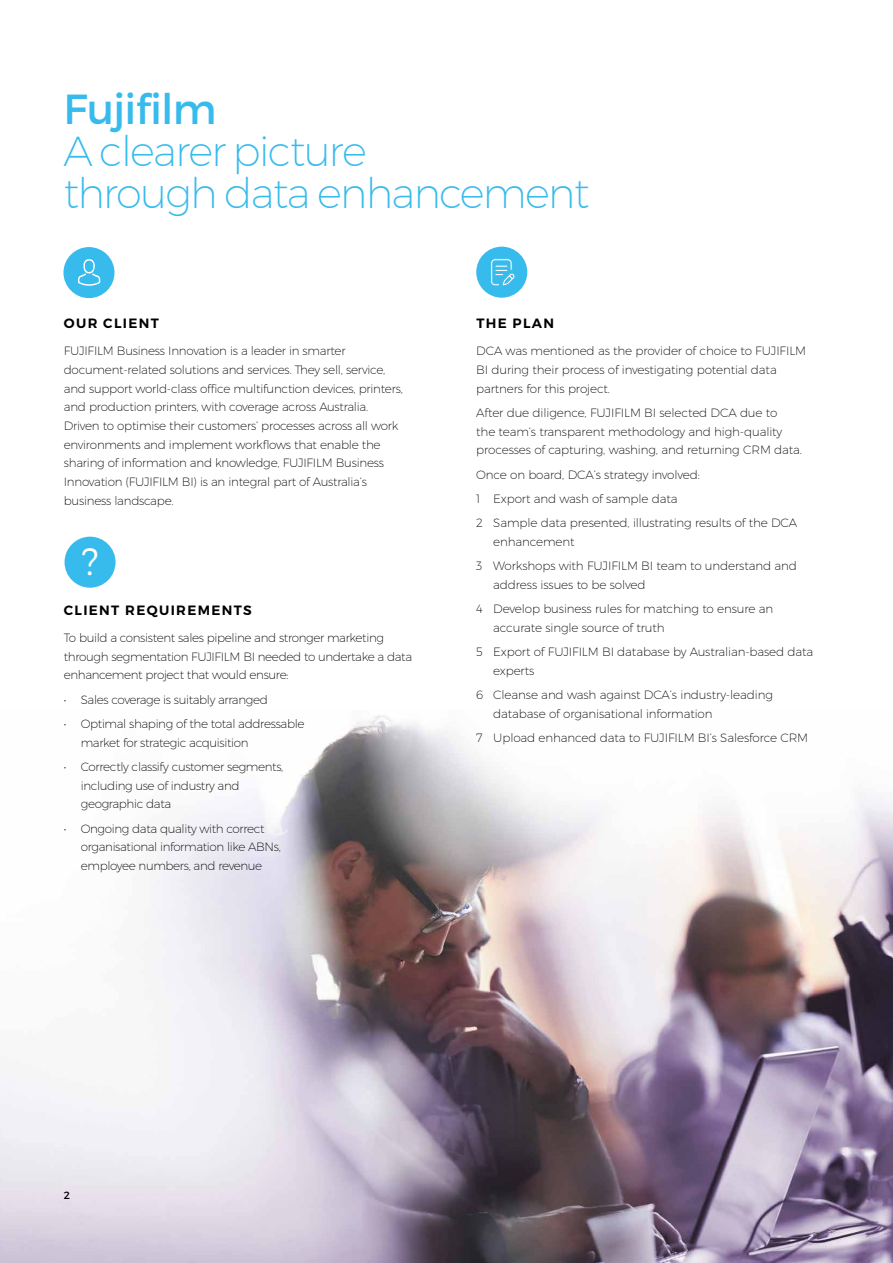
<style>
.page{position:relative;width:893px;height:1263px;background:#fff}
.page>*{position:absolute;margin:0;border:0;box-sizing:border-box;transform-origin:0 0}
.t1{font:200 42px/42px "Montserrat";letter-spacing:-.04em;color:#37bbec}
.t2{font:42px "Montserrat";letter-spacing:-.02em;color:#37bbec}
.t3{font:300 39px "Montserrat";color:#fff}
.t4{font:600 13.5px "Montserrat";letter-spacing:.1em;color:#000}
.t5{font:200 12px/18.8px "Montserrat";letter-spacing:-.02em;color:#000}
.t6{font:10.5px "Montserrat";color:#000}
</style>
<div class="page">
<img style="left:0;top:715px;width:893px;height:548px">
<div style="left:476px;top:247px;width:51px;height:51px;background:#37bbec;border-radius:50%"></div>
<svg style="left:490px;top:258px;width:25px;height:28px"></svg>
<div style="left:63px;top:247px;width:51px;height:51px;background:#37bbec;border-radius:50%"></div>
<svg style="left:78px;top:259px;width:22px;height:27px"></svg>
<div style="left:65px;top:537px;width:51px;height:51px;background:#37bbec;border-radius:50%"></div>
<h1 class="t2" style="left:63px;top:83px;width:155px">Fujifilm</h1>
<h1 class="t1" style="left:63px;top:129px;width:527px">A clearer picture<br>through data enhancement</h1>
<p class="t4" style="left:64px;top:315px;width:96px">OUR CLIENT</p>
<p class="t5" style="left:64px;top:341px;width:341px">FUJIFILM Business Innovation is a leader in smarter document-related solutions and services. They sell, service, and support world-class office multifunction devices, printers, and production printers, with coverage across Australia.<br>Driven to optimise their customers’ processes across all work environments and implement workflows that enable the sharing of information and knowledge, FUJIFILM Business Innovation (FUJIFILM BI) is an integral part of Australia’s business landscape.</p>
<h2 class="t3" style="left:82px;top:538px;width:18px">?</h2>
<p class="t4" style="left:64px;top:601px;width:190px">CLIENT REQUIREMENTS</p>
<p class="t5" style="left:64px;top:628px;width:350px">To build a consistent sales pipeline and stronger marketing through segmentation FUJIFILM BI needed to undertake a data enhancement project that would ensure:</p>
<p class="t5" style="left:64px;top:690px;width:206px">• Sales coverage is suitably arranged</p>
<p class="t5" style="left:81px;top:714px;width:225px;text-indent:-17px">• Optimal shaping of the total addressable market for strategic acquisition</p>
<p class="t5" style="left:81px;top:757px;width:204px;text-indent:-17px">• Correctly classify customer segments, including use of industry and geographic data</p>
<p class="t5" style="left:81px;top:819px;width:202px;text-indent:-17px">• Ongoing data quality with correct organisational information like ABNs, employee numbers, and revenue</p>
<p class="t4" style="left:476px;top:315px;width:79px">THE PLAN</p>
<p class="t5" style="left:476px;top:341px;width:331px">DCA was mentioned as the provider of choice to FUJIFILM<br>BI during their process of investigating potential data partners for this project.</p>
<p class="t5" style="left:476px;top:403px;width:327px">After due diligence, FUJIFILM BI selected DCA due to<br>the team’s transparent methodology and high-quality processes of capturing, washing, and returning CRM data.</p>
<p class="t5" style="left:476px;top:462px;width:323px;line-height:24.3px">Once on board, DCA’s strategy involved:<br>1 Export and wash of sample data<br>2 Sample data presented, illustrating results of the DCA</p>
<p class="t5" style="left:476px;top:529px;width:322px;line-height:24.3px;text-indent:17px">enhancement<br>3 Workshops with FUJIFILM BI team to understand and</p>
<p class="t5" style="left:476px;top:572px;width:299px;line-height:24.3px;text-indent:17px">address issues to be solved<br>4 Develop business rules for matching to ensure an</p>
<p class="t5" style="left:476px;top:615px;width:339px;line-height:24.3px;text-indent:17px">accurate single source of truth<br>5 Export of FUJIFILM BI database by Australian-based data</p>
<p class="t5" style="left:476px;top:658px;width:298px;line-height:24.3px;text-indent:17px">experts<br>6 Cleanse and wash against DCA’s industry-leading</p>
<p class="t5" style="left:476px;top:701px;width:333px;line-height:24.3px;text-indent:17px">database of organisational information<br>7 Upload enhanced data to FUJIFILM BI’s Salesforce CRM</p>
<p class="t6" style="left:64px;top:1189px;width:8px">2</p>
</div>
